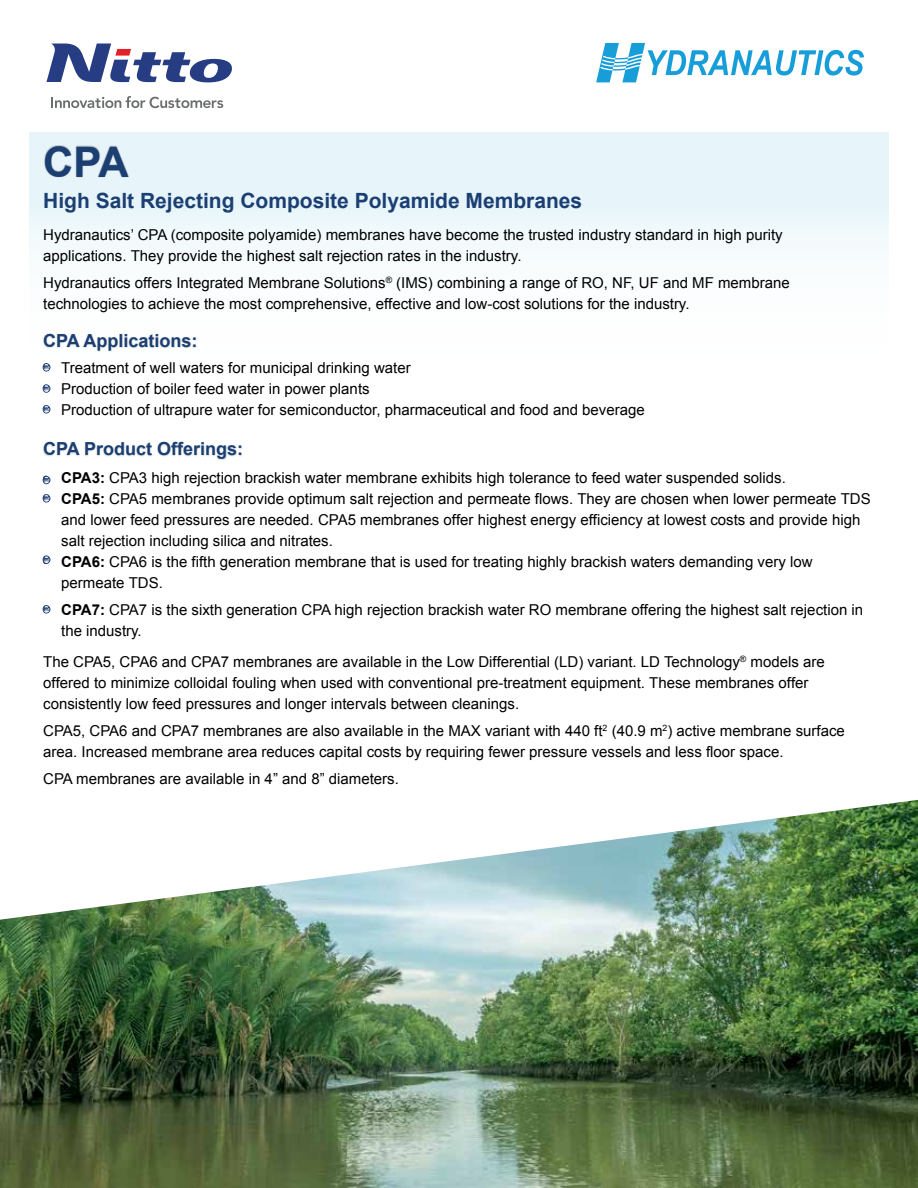
<style>
.page{position:relative;width:918px;height:1188px;background:#fff}
.page>*{position:absolute;margin:0;border:0;box-sizing:border-box;transform-origin:0 0}
.t1{font:700 42px "Arial";color:#1b3f72}
.t2{font:700 21px "Arial";color:#1b3f72}
.t3{font:700 18px "Arial";color:#1b3f72}
.t4{font:15px/21px "Arial";color:#000}
.s1{font-weight:700}
.s2{font-style:inherit}
</style>
<div class="page">
<img style="left:0;top:800px;width:918px;height:388px">
<div style="left:29px;top:133px;width:860px;height:314px;background:linear-gradient(to bottom,#e6f5fa,#fff)"></div>
<div style="left:44px;top:145px;width:86px;height:33px;background:#6d6e71;opacity:.6"></div>
<div style="left:43px;top:333px;width:154px;height:19px;background:#6d6e71;opacity:.3"></div>
<div style="left:43px;top:363px;width:7px;height:8px;border:1px solid #1b3f72;border-radius:50%"></div>
<svg style="left:43px;top:364px;width:7px;height:7px"></svg>
<svg style="left:43px;top:385px;width:7px;height:7px"></svg>
<div style="left:43px;top:405px;width:7px;height:8px;border:1px solid #1b3f72;border-radius:50%"></div>
<svg style="left:43px;top:406px;width:7px;height:7px"></svg>
<div style="left:43px;top:442px;width:200px;height:19px;background:#6d6e71;opacity:.3"></div>
<div style="left:43px;top:494px;width:7px;height:8px;border:1px solid #1b3f72;border-radius:50%"></div>
<svg style="left:43px;top:495px;width:7px;height:7px"></svg>
<svg style="left:43px;top:476px;width:7px;height:8px"></svg>
<svg style="left:43px;top:556px;width:7px;height:8px"></svg>
<div style="left:43px;top:605px;width:7px;height:8px;border:1px solid #1b3f72;border-radius:50%"></div>
<svg style="left:43px;top:606px;width:7px;height:7px"></svg>
<svg style="left:596px;top:43px;width:268px;height:39px"></svg>
<svg style="left:46px;top:44px;width:186px;height:38px"></svg>
<svg style="left:51px;top:96px;width:172px;height:12px"></svg>
<h1 class="t1" style="left:43px;top:134px;width:87px">CPA</h1>
<h2 class="t2" style="left:43px;top:187px;width:541px">High Salt Rejecting Composite Polyamide Membranes</h2>
<p class="t4" style="left:43px;top:225px;width:741px">Hydranautics’ CPA (composite polyamide) membranes have become the trusted industry standard in high purity applications. They provide the highest salt rejection rates in the industry.</p>
<p class="t4" style="left:43px;top:273px;width:748px">Hydranautics offers Integrated Membrane Solutions<sup>®</sup> (IMS) combining a range of RO, NF, UF and MF membrane technologies to achieve the most comprehensive, effective and low-cost solutions for the industry.</p>
<p class="t3" style="left:43px;top:329px;width:156px">CPA Applications:</p>
<p class="t4" style="left:43px;top:357px;width:369px">• Treatment of well waters for municipal drinking water</p>
<p class="t4" style="left:43px;top:378px;width:328px">• Production of boiler feed water in power plants</p>
<p class="t4" style="left:43px;top:399px;width:603px">• Production of ultrapure water for semiconductor, pharmaceutical and food and beverage</p>
<p class="t3" style="left:43px;top:437px;width:202px">CPA Product Offerings:</p>
<p class="t4" style="left:43px;top:467px;width:744px"><span class="s1">• CPA3:</span> CPA3 high rejection brackish water membrane exhibits high tolerance to feed water suspended solids.</p>
<p class="t4" style="left:61px;top:488px;width:811px;text-indent:-18px"><span class="s1">• CPA5:</span> CPA5 membranes provide optimum salt rejection and permeate flows. They are chosen when lower permeate TDS and lower feed pressures are needed. CPA5 membranes offer highest energy efficiency at lowest costs and provide high salt rejection including silica and nitrates.</p>
<p class="t4" style="left:61px;top:551px;width:753px;text-indent:-18px"><span class="s1">• CPA6:</span> CPA6 is the fifth generation membrane that is used for treating highly brackish waters demanding very low permeate TDS.</p>
<p class="t4" style="left:61px;top:599px;width:803px;text-indent:-18px"><span class="s1">• CPA7:</span> CPA7 is the sixth generation CPA high rejection brackish water RO membrane offering the highest salt rejection in the industry.</p>
<p class="t4" style="left:43px;top:651px;width:783px">The CPA5, CPA6 and CPA7 membranes are available in the <span class="s2">Low Differential (</span>LD<span class="s2">)</span> variant. LD Technology<sup>®</sup> models are offered to minimize colloidal fouling when used with conventional pre-treatment equipment. These membranes offer consistently low feed pressures and longer intervals between cleanings.</p>
<p class="t4" style="left:43px;top:720px;width:803px">CPA5, CPA6 and CPA7 membranes are also available in the MAX variant with 440 ft<sup>2</sup> (40.9 m<sup>2</sup>) active membrane surface area. Increased membrane area reduces capital costs by requiring fewer pressure vessels and less floor space.</p>
<p class="t4" style="left:43px;top:768px;width:357px">CPA membranes are available in 4” and 8” diameters.</p>
</div>
